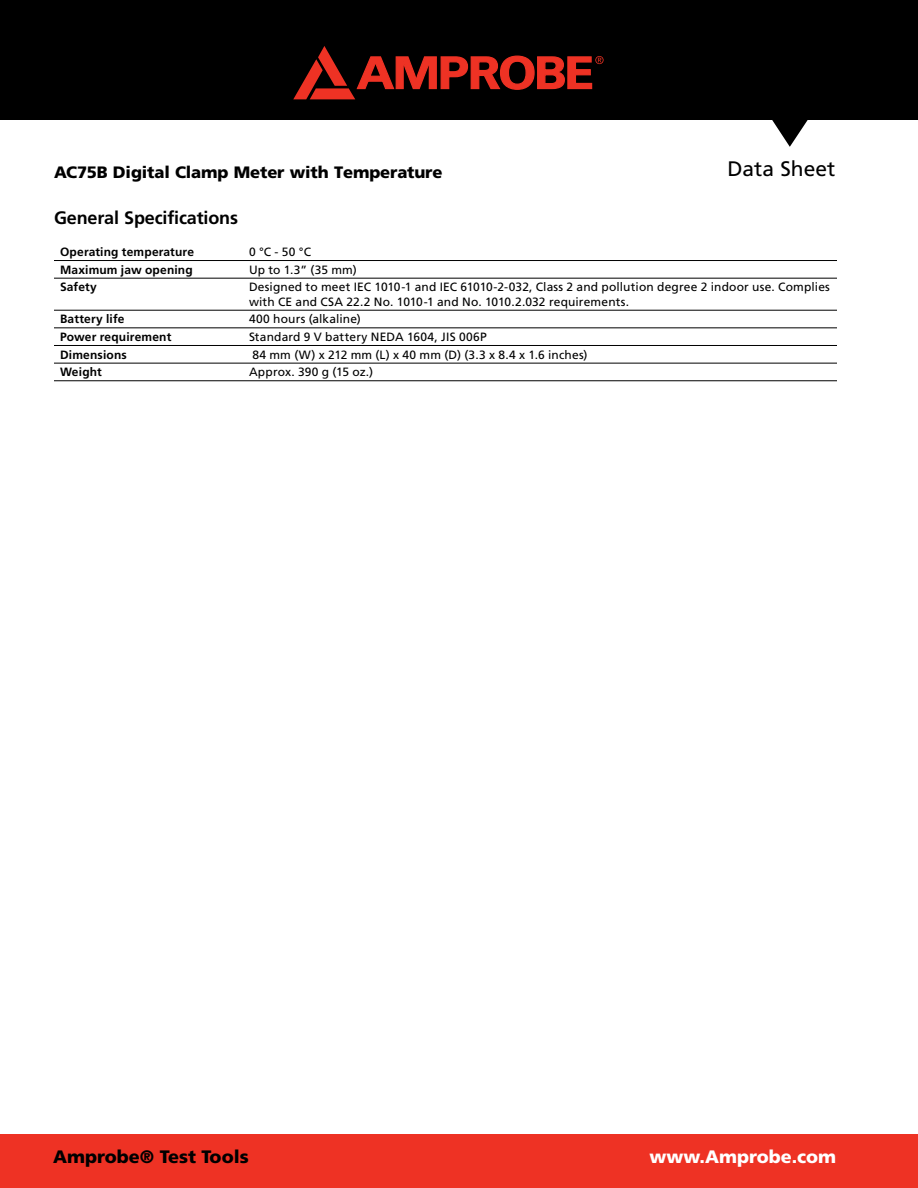
<style>
.page{position:relative;width:918px;height:1188px;background:#fff}
.page>*{position:absolute;margin:0;border:0;box-sizing:border-box;transform-origin:0 0}
.t1{font:21px "Frutiger";color:#000}
.t2{font:700 18px "Frutiger";letter-spacing:-.01em;color:#000}
.t3{font:900 18px "Frutiger";color:#000}
.t4{font:900 18px "Frutiger";color:#fff}
.t5{font:900 16.5px "Frutiger";letter-spacing:-.01em;color:#000}
.t6{font:12px/14.4px "Frutiger";letter-spacing:.01em;color:#000}
.t7{font:700 12px "Frutiger";letter-spacing:.015em;color:#000}
</style>
<div class="page">
<div style="left:0;top:1134px;width:918px;height:54px;background:#ee3224"></div>
<div style="left:0;top:0;width:918px;height:120px;background:#000"></div>
<svg style="left:293px;top:46px;width:311px;height:53px"></svg>
<svg style="left:772px;top:120px;width:36px;height:27px"></svg>
<hr style="left:54px;top:260px;width:783px;height:1px;background:#000">
<hr style="left:54px;top:278px;width:783px;height:1px;background:#000">
<hr style="left:54px;top:310px;width:783px;height:1px;background:#000">
<hr style="left:54px;top:328px;width:783px;height:1px;background:#000">
<hr style="left:54px;top:345px;width:783px;height:1px;background:#000">
<hr style="left:54px;top:363px;width:783px;height:1px;background:#000">
<hr style="left:54px;top:381px;width:783px;height:1px;background:#000">
<h3 class="t5" style="left:54px;top:162px;width:390px">AC75B Digital Clamp Meter with Temperature</h3>
<h1 class="t1" style="left:727px;top:156px;width:109px">Data Sheet</h1>
<h2 class="t2" style="left:54px;top:207px;width:186px">General Specifications</h2>
<p class="t7" style="left:60px;top:245px;width:136px">Operating temperature</p>
<p class="t6" style="left:249px;top:245px;width:64px">0 °C - 50 °C</p>
<p class="t7" style="left:60px;top:262px;width:134px">Maximum jaw opening</p>
<p class="t6" style="left:249px;top:262px;width:109px">Up to 1.3” (35 mm)</p>
<p class="t7" style="left:60px;top:280px;width:38px">Safety</p>
<p class="t6" style="left:249px;top:280px;width:582px">Designed to meet IEC 1010-1 and IEC 61010-2-032, Class 2 and pollution degree 2 indoor use. Complies with CE and CSA 22.2 No. 1010-1 and No. 1010.2.032 requirements.</p>
<p class="t7" style="left:60px;top:312px;width:66px">Battery life</p>
<p class="t6" style="left:249px;top:312px;width:113px">400 hours (alkaline)</p>
<p class="t7" style="left:60px;top:330px;width:113px">Power requirement</p>
<p class="t6" style="left:249px;top:329px;width:239px">Standard 9 V battery NEDA 1604, JIS 006P</p>
<p class="t7" style="left:60px;top:347px;width:68px">Dimensions</p>
<p class="t6" style="left:252px;top:347px;width:337px">84 mm (W) x 212 mm (L) x 40 mm (D) (3.3 x 8.4 x 1.6 inches)</p>
<p class="t7" style="left:60px;top:365px;width:43px">Weight</p>
<p class="t6" style="left:249px;top:365px;width:126px">Approx. 390 g (15 oz.)</p>
<h2 class="t3" style="left:53px;top:1146px;width:197px">Amprobe® Test Tools</h2>
<h2 class="t4" style="left:650px;top:1146px;width:188px">www.Amprobe.com</h2>
</div>
